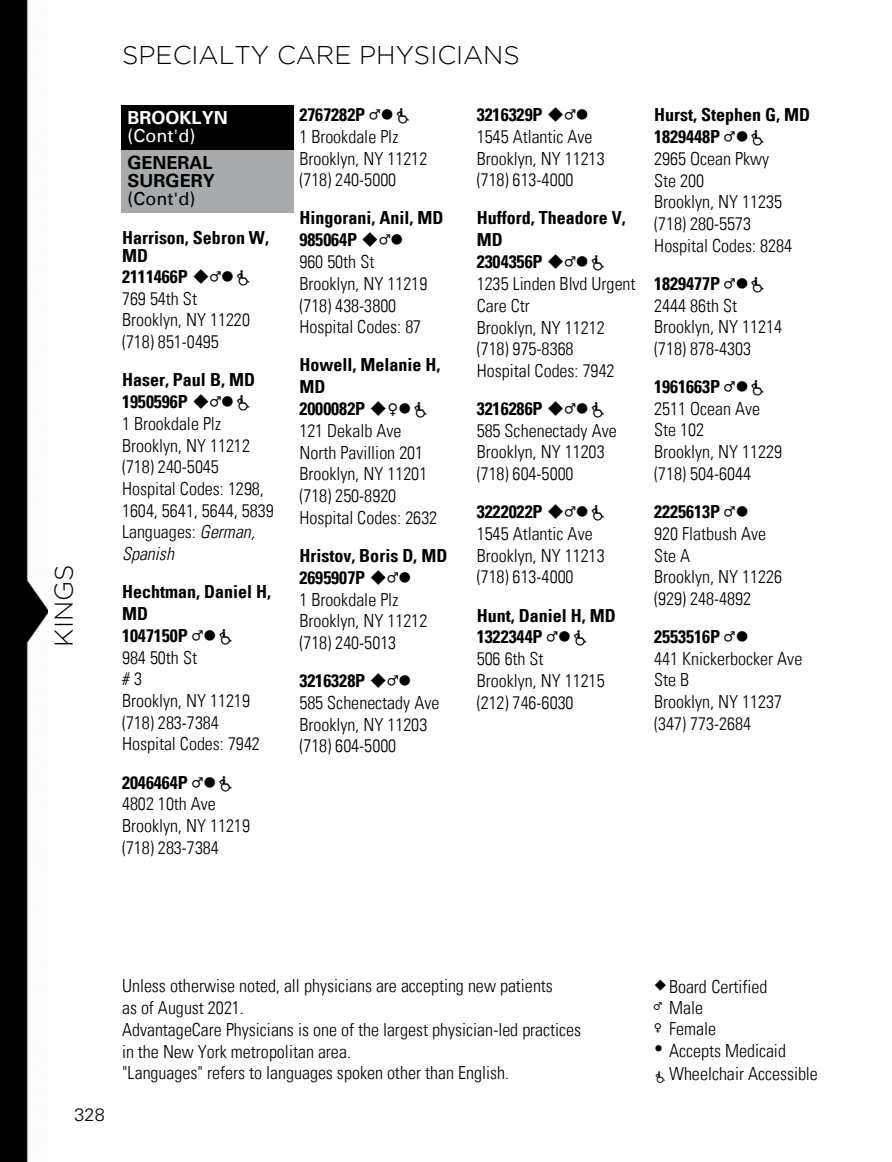
<style>
.page{position:relative;width:892px;height:1162px;background:#fff}
.page>*{position:absolute;margin:0;border:0;box-sizing:border-box;transform-origin:0 0}
.t1{font:300 25.5px "Gotham";color:#000}
.t2{font:300 condensed 18px/21.8px "Univers LT";color:#000}
.t3{font:700 18px/17.9px "Univers LT";color:#000;text-align:justify}
.t4{font:700 condensed 18px/18px "Univers LT";color:#000}
.t5{font:700 18px/18px "Univers LT";color:#fff}
.t6{font:300 18px "Univers LT";color:#000}
.s1{font-weight:400}
.s2{font-weight:700}
.s3{font-family:"DejaVu Sans Mono";font-weight:400;font-stretch:normal}
.s4{font-style:italic}
</style>
<div class="page">
<svg style="left:0;top:0;width:47px;height:1161px;fill:#000"></svg>
<div style="left:125px;top:109px;width:163px;height:18px;background:#000"></div>
<svg style="left:121px;top:105px;width:4px;height:4px"></svg>
<hr style="left:125px;top:105px;width:163px;height:4px;background:#000">
<svg style="left:289px;top:105px;width:4px;height:4px"></svg>
<hr style="left:121px;top:109px;width:4px;height:18px;background:#000">
<hr style="left:289px;top:109px;width:4px;height:18px;background:#000">
<div style="left:125px;top:127px;width:163px;height:18px;background:#000"></div>
<div style="left:125px;top:145px;width:163px;height:5px;background:#000"></div>
<hr style="left:121px;top:127px;width:4px;height:18px;background:#000">
<hr style="left:289px;top:127px;width:4px;height:18px;background:#000">
<div style="left:125px;top:154px;width:163px;height:18px;background:#a8abae"></div>
<svg style="left:121px;top:145px;width:4px;height:9px"></svg>
<hr style="left:125px;top:150px;width:163px;height:4px;background:#a8abae">
<svg style="left:289px;top:145px;width:4px;height:9px"></svg>
<hr style="left:121px;top:154px;width:4px;height:18px;background:#a8abae">
<hr style="left:289px;top:154px;width:4px;height:18px;background:#a8abae">
<div style="left:125px;top:172px;width:163px;height:18px;background:#a8abae"></div>
<hr style="left:121px;top:172px;width:4px;height:18px;background:#a8abae">
<hr style="left:289px;top:172px;width:4px;height:18px;background:#a8abae">
<div style="left:125px;top:190px;width:163px;height:18px;background:#a8abae"></div>
<svg style="left:121px;top:208px;width:4px;height:5px"></svg>
<div style="left:125px;top:208px;width:163px;height:5px;background:#a8abae"></div>
<svg style="left:289px;top:208px;width:4px;height:5px"></svg>
<hr style="left:121px;top:190px;width:4px;height:18px;background:#a8abae">
<hr style="left:289px;top:190px;width:4px;height:18px;background:#a8abae">
<p class="t1" style="left:54px;top:646px;width:83px;rotate:-90deg">KINGS</p>
<h1 class="t1" style="left:122px;top:46px;width:399px">SPECIALTY CARE PHYSICIANS</h1>
<p class="t5" style="left:127px;top:108px;width:102px">BROOKLYN <span class="s1">(Cont'd)</span></p>
<p class="t3" style="left:127px;top:153px;width:89px">GENERAL SURGERY <span class="s1">(Cont'd)</span></p>
<p class="t4" style="left:122px;top:228px;width:148px">Harrison, Sebron W,<br>MD</p>
<h1 class="t2" style="left:122px;top:265px;width:129px"><span class="s2">2111466P</span> ◆<span class="s3">♂</span>●<br>769 54th St<br>Brooklyn, NY 11220 (718) 851-0495</h1>
<h1 class="t2" style="left:122px;top:368px;width:153px"><span class="s2">Haser, Paul B, MD<br>1950596P</span> ◆<span class="s3">♂</span>●<br>1 Brookdale Plz<br>Brooklyn, NY 11212 (718) 240-5045<br>Hospital Codes: 1298,<br>1604, 5641, 5644, 5839<br>Languages: <span class="s4">German,<br>Spanish</span></h1>
<h1 class="t2" style="left:122px;top:580px;width:150px"><span class="s2">Hechtman, Daniel H,<br>MD<br>1047150P</span> <span class="s3">♂</span>●<br>984 50th St<br># 3<br>Brooklyn, NY 11219 (718) 283-7384<br>Hospital Codes: 7942</h1>
<h1 class="t2" style="left:122px;top:770px;width:129px"><span class="s2">2046464P</span> <span class="s3">♂</span>●<br>4802 10th Ave<br>Brooklyn, NY 11219 (718) 283-7384</h1>
<h1 class="t2" style="left:299px;top:103px;width:129px"><span class="s2">2767282P</span> <span class="s3">♂</span>●<br>1 Brookdale Plz<br>Brooklyn, NY 11212 (718) 240-5000</h1>
<h1 class="t2" style="left:299px;top:206px;width:145px"><span class="s2">Hingorani, Anil, MD<br>985064P</span> ◆<span class="s3">♂</span>●<br>960 50th St<br>Brooklyn, NY 11219 (718) 438-3800<br>Hospital Codes: 87</h1>
<h1 class="t2" style="left:299px;top:353px;width:142px"><span class="s2">Howell, Melanie H,<br>MD<br>2000082P</span> ◆<span class="s3">♀</span>●<br>121 Dekalb Ave<br>North Pavillion 201<br>Brooklyn, NY 11201 (718) 250-8920<br>Hospital Codes: 2632</h1>
<h1 class="t2" style="left:299px;top:544px;width:149px"><span class="s2">Hristov, Boris D, MD<br>2695907P</span> ◆<span class="s3">♂</span>●<br>1 Brookdale Plz<br>Brooklyn, NY 11212 (718) 240-5013</h1>
<h1 class="t2" style="left:299px;top:669px;width:141px"><span class="s2">3216328P</span> ◆<span class="s3">♂</span>●<br>585 Schenectady Ave<br>Brooklyn, NY 11203 (718) 604-5000</h1>
<h1 class="t2" style="left:476px;top:103px;width:129px"><span class="s2">3216329P</span> ◆<span class="s3">♂</span>●<br>1545 Atlantic Ave<br>Brooklyn, NY 11213 (718) 613-4000</h1>
<h1 class="t2" style="left:476px;top:206px;width:160px"><span class="s2">Hufford, Theadore V,<br>MD<br>2304356P</span> ◆<span class="s3">♂</span>●<br>1235 Linden Blvd Urgent<br>Care Ctr<br>Brooklyn, NY 11212 (718) 975-8368<br>Hospital Codes: 7942</h1>
<h1 class="t2" style="left:476px;top:397px;width:141px"><span class="s2">3216286P</span> ◆<span class="s3">♂</span>●<br>585 Schenectady Ave<br>Brooklyn, NY 11203 (718) 604-5000</h1>
<h1 class="t2" style="left:476px;top:500px;width:129px"><span class="s2">3222022P</span> ◆<span class="s3">♂</span>●<br>1545 Atlantic Ave<br>Brooklyn, NY 11213 (718) 613-4000</h1>
<h1 class="t2" style="left:476px;top:603px;width:140px"><span class="s2">Hunt, Daniel H, MD<br>1322344P</span> <span class="s3">♂</span>●<br>506 6th St<br>Brooklyn, NY 11215 (212) 746-6030</h1>
<h1 class="t2" style="left:654px;top:103px;width:157px"><span class="s2">Hurst, Stephen G, MD<br>1829448P</span> <span class="s3">♂</span>●<br>2965 Ocean Pkwy<br>Ste 200<br>Brooklyn, NY 11235 (718) 280-5573<br>Hospital Codes: 8284</h1>
<h1 class="t2" style="left:654px;top:272px;width:129px"><span class="s2">1829477P</span> <span class="s3">♂</span>●<br>2444 86th St<br>Brooklyn, NY 11214 (718) 878-4303</h1>
<h1 class="t2" style="left:654px;top:375px;width:129px"><span class="s2">1961663P</span> <span class="s3">♂</span>●<br>2511 Ocean Ave<br>Ste 102<br>Brooklyn, NY 11229 (718) 504-6044</h1>
<h1 class="t2" style="left:654px;top:500px;width:129px"><span class="s2">2225613P</span> <span class="s3">♂</span>●<br>920 Flatbush Ave<br>Ste A<br>Brooklyn, NY 11226 (929) 248-4892</h1>
<h1 class="t2" style="left:654px;top:625px;width:149px"><span class="s2">2553516P</span> <span class="s3">♂</span>●<br>441 Knickerbocker Ave<br>Ste B<br>Brooklyn, NY 11237 (347) 773-2684</h1>
<p class="t6" style="left:74px;top:1103px;width:32px">328</p>
<p class="t2" style="left:122px;top:974px;width:460px">Unless otherwise noted, all physicians are accepting new patients<br>as of August 2021.<br>AdvantageCare Physicians is one of the largest physician-led practices in the New York metropolitan area.<br>"Languages" refers to languages spoken other than English.</p>
<p class="t2" style="left:653px;top:975px;width:115px;line-height:21px">◆Board Certified <sup>♂</sup> Male<br><sup>♀</sup> Female</p>
<p class="t2" style="left:668px;top:1038px;width:150px;line-height:22.5px;text-indent:-15px">• Accepts Medicaid<br>Wheelchair Accessible</p>
</div>
